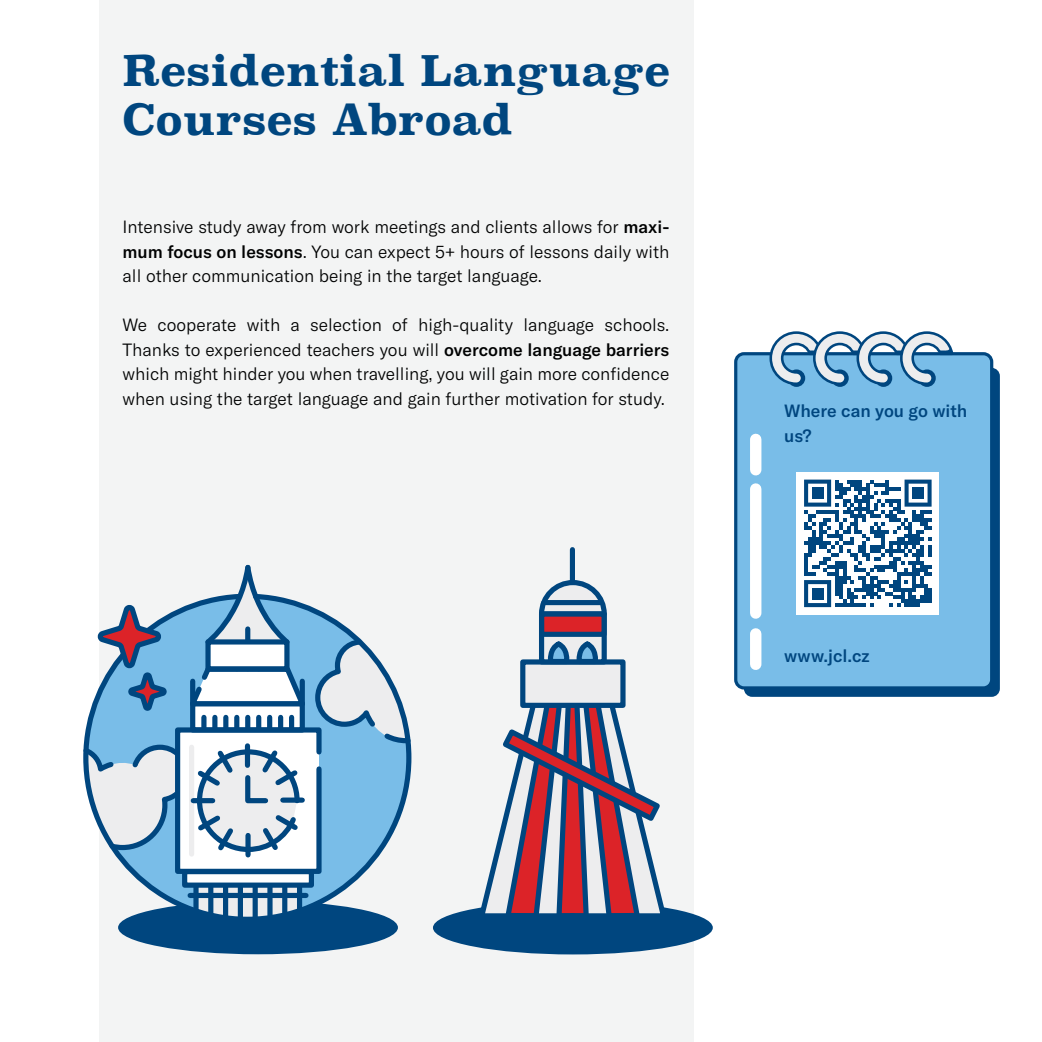
<style>
.page{position:relative;width:1042px;height:1042px;background:#fff}
.page>*{position:absolute;margin:0;border:0;box-sizing:border-box;transform-origin:0 0}
.t1{font:700 42px "Superclarendon";color:#00467f}
.t2{font:300 17.5px/24.5px "GT America";color:#000101;text-align:justify}
.t3{font:500 17.5px/24.5px "GT America";color:#00467f}
.s1{font-weight:500}
</style>
<div class="page">
<div style="left:99px;top:0;width:595px;height:1042px;background:#f3f4f4"></div>
<div style="left:118px;top:901px;width:280px;height:53px;background:#00467f;border-radius:50%"></div>
<svg style="left:199px;top:888px;width:98px;height:28px"></svg>
<div style="left:185px;top:871px;width:126px;height:14px;background:#fff"></div>
<div style="left:182px;top:869px;width:132px;height:19px;border:5px solid #00467f"></div>
<div style="left:193px;top:885px;width:6px;height:26px;background:#00467f"></div>
<div style="left:208px;top:885px;width:5px;height:30px;background:#00467f"></div>
<div style="left:223px;top:885px;width:5px;height:33px;background:#00467f"></div>
<div style="left:238px;top:885px;width:5px;height:33px;background:#00467f"></div>
<div style="left:253px;top:885px;width:5px;height:33px;background:#00467f"></div>
<div style="left:267px;top:885px;width:6px;height:32px;background:#00467f"></div>
<div style="left:282px;top:885px;width:5px;height:30px;background:#00467f"></div>
<div style="left:297px;top:885px;width:5px;height:25px;background:#00467f"></div>
<div style="left:190px;top:893px;width:116px;height:5px;background:#00467f"></div>
<svg style="left:83px;top:564px;width:329px;height:312px"></svg>
<div style="left:433px;top:901px;width:280px;height:53px;background:#00467f;border-radius:50%"></div>
<div style="left:570px;top:549px;width:5px;height:33px;background:#00467f"></div>
<svg style="left:475px;top:577px;width:195px;height:377px"></svg>
<div style="left:744px;top:368px;width:256px;height:329px;background:#00467f;border-radius:8px"></div>
<div style="left:736px;top:354px;width:255px;height:334px;background:#79bde8;border-radius:8px"></div>
<div style="left:734px;top:352px;width:259px;height:337px;border:3px solid #00467f;border-radius:8px"></div>
<svg style="left:768px;top:331px;width:187px;height:55px"></svg>
<div style="left:750px;top:489px;width:11px;height:124px;background:#fff"></div>
<div style="left:750px;top:439px;width:11px;height:31px;background:#fff"></div>
<div style="left:750px;top:634px;width:11px;height:30px;background:#fff"></div>
<div style="left:796px;top:472px;width:143px;height:143px;background:#fff"></div>
<svg style="left:804px;top:479px;width:127px;height:128px"></svg>
<div style="left:812px;top:487px;width:11px;height:12px;background:#00467f"></div>
<div style="left:912px;top:487px;width:12px;height:12px;background:#00467f"></div>
<div style="left:812px;top:588px;width:11px;height:11px;background:#00467f"></div>
<p class="t1" style="left:123px;top:40px;width:549px">Residential Language</p>
<p class="t1" style="left:123px;top:89px;width:392px">Courses Abroad</p>
<p class="t2" style="left:123px;top:215px;width:548px">Intensive study away from work meetings and clients allows for <span class="s1">maxi&shy;mum focus on lessons</span>. You can expect 5+ hours of lessons daily with all other communication being in the target language.</p>
<p class="t2" style="left:123px;top:313px;width:548px">We cooperate with a selection of high-quality language schools.<br>Thanks to experienced teachers you will <span class="s1">overcome language barriers </span>which might hinder you when travelling, you will gain more confidence when using the target language and gain further motivation for study.</p>
<p class="t3" style="left:784px;top:399px;width:185px">Where can you go with us?</p>
<p class="t3" style="left:784px;top:644px;width:87px">www.jcl.cz</p>
</div>
